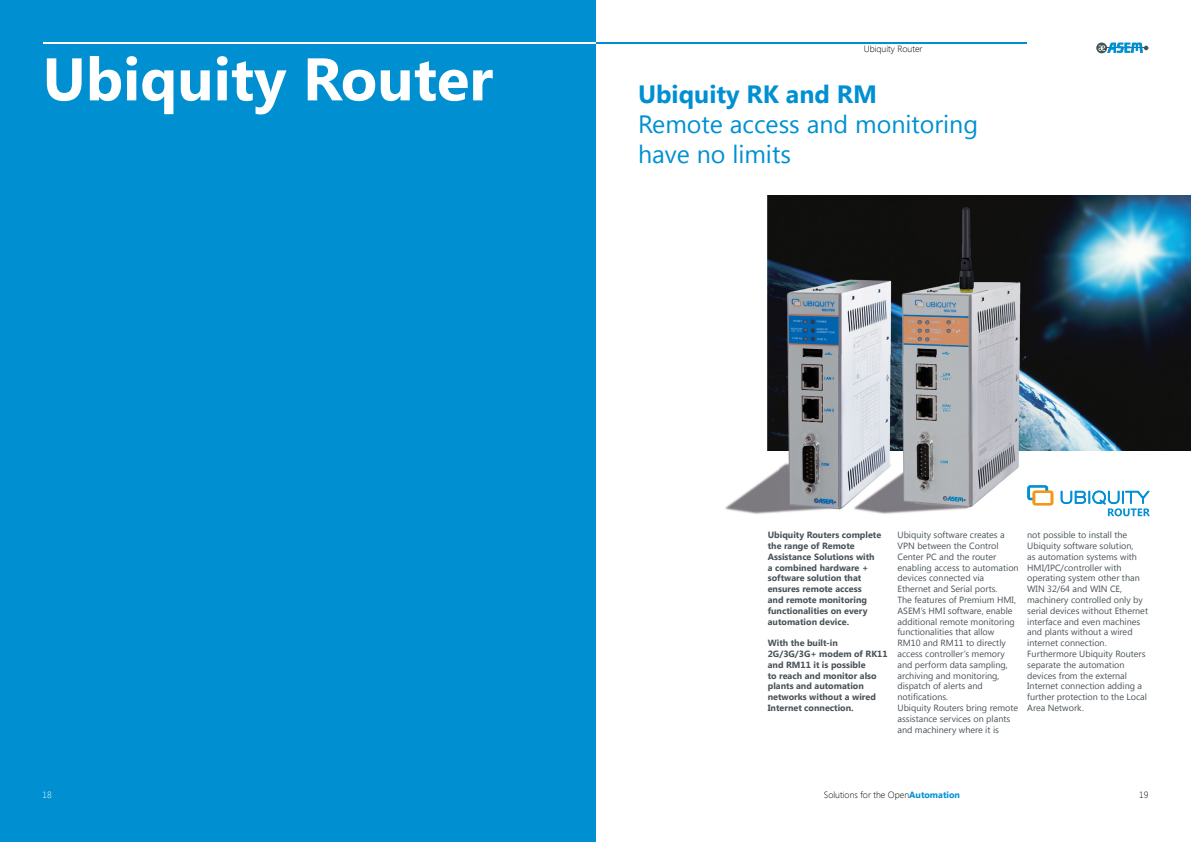
<style>
.page{position:relative;width:1191px;height:842px;background:#fff}
.page>*{position:absolute;margin:0;border:0;box-sizing:border-box;transform-origin:0 0}
.t1{font:700 60px "Segoe UI";color:#fff}
.t2{font:25px/30px "Segoe UI";color:#0090d2}
.t3{font:700 25px "Segoe UI";color:#0090d2}
.t4{font:9px/10.8px "Segoe UI";color:#485358}
.t5{font:700 9px/10.8px "Segoe UI";color:#485358}
.t6{font:300 9px "Segoe UI";color:#000}
.t7{font:300 9px "Segoe UI";color:#fff}
.s1{font-weight:700;color:#0090d2}
</style>
<div class="page">
<div style="left:0;top:0;width:595px;height:842px;background:#0090d2"></div>
<hr style="left:595px;top:42px;width:432px;height:1px;background:#0090d2">
<div style="left:1096px;top:43px;width:11px;height:10px;background:#485358;border-radius:50%"></div>
<svg style="left:1098px;top:42px;width:50px;height:11px"></svg>
<hr style="left:43px;top:42px;width:552px;height:1px;background:#fff">
<img style="left:780px;top:196px;width:411px;height:255px">
<img style="left:725px;top:195px;width:55px;height:319px">
<img style="left:779px;top:195px;width:405px;height:1px">
<img style="left:779px;top:451px;width:371px;height:66px">
<svg style="left:1060px;top:490px;width:89px;height:15px"></svg>
<img style="left:1125px;top:491px;width:24px;height:13px">
<img style="left:1027px;top:485px;width:21px;height:15px">
<img style="left:1032px;top:490px;width:21px;height:15px">
<img style="left:1107px;top:508px;width:43px;height:8px">
<h1 class="t1" style="left:43px;top:36px;width:452px">Ubiquity Router</h1>
<p class="t6" style="left:864px;top:43px;width:60px">Ubiquity Router</p>
<h2 class="t3" style="left:638px;top:77px;width:241px">Ubiquity RK and RM</h2>
<h2 class="t2" style="left:638px;top:108px;width:342px">Remote access and monitoring have no limits</h2>
<p class="t5" style="left:767px;top:529px;width:115px">Ubiquity Routers complete the range of Remote<br>Assistance Solutions with a combined hardware + software solution that ensures remote access<br>and remote monitoring functionalities on every automation device.</p>
<p class="t5" style="left:767px;top:637px;width:121px">With the built-in<br>2G/3G/3G+ modem of RK11 and RM11 it is possible<br>to reach and monitor also plants and automation networks without a wired<br>Internet connection.</p>
<p class="t4" style="left:897px;top:529px;width:123px">Ubiquity software creates a<br>VPN between the Control<br>Center PC and the router enabling access to automation devices connected via<br>Ethernet and Serial ports.<br>The features of Premium HMI,<br>ASEM’s HMI software, enable additional remote monitoring functionalities that allow<br>RM10 and RM11 to directly access controller’s memory and perform data sampling, archiving and monitoring, dispatch of alerts and notifications.<br>Ubiquity Routers bring remote assistance services on plants and machinery where it is</p>
<p class="t4" style="left:1027px;top:529px;width:122px">not possible to install the<br>Ubiquity software solution,<br>as automation systems with<br>HMI/IPC/controller with operating system other than<br>WIN 32/64 and WIN CE, machinery controlled only by serial devices without Ethernet interface and even machines and plants without a wired internet connection.<br>Furthermore Ubiquity Routers separate the automation devices from the external<br>Internet connection adding a further protection to the Local<br>Area Network.</p>
<p class="t7" style="left:43px;top:788px;width:11px">18</p>
<p class="t6" style="left:824px;top:788px;width:138px">Solutions for the Open<span class="s1">Automation</span></p>
<p class="t6" style="left:1139px;top:788px;width:11px">19</p>
</div>
